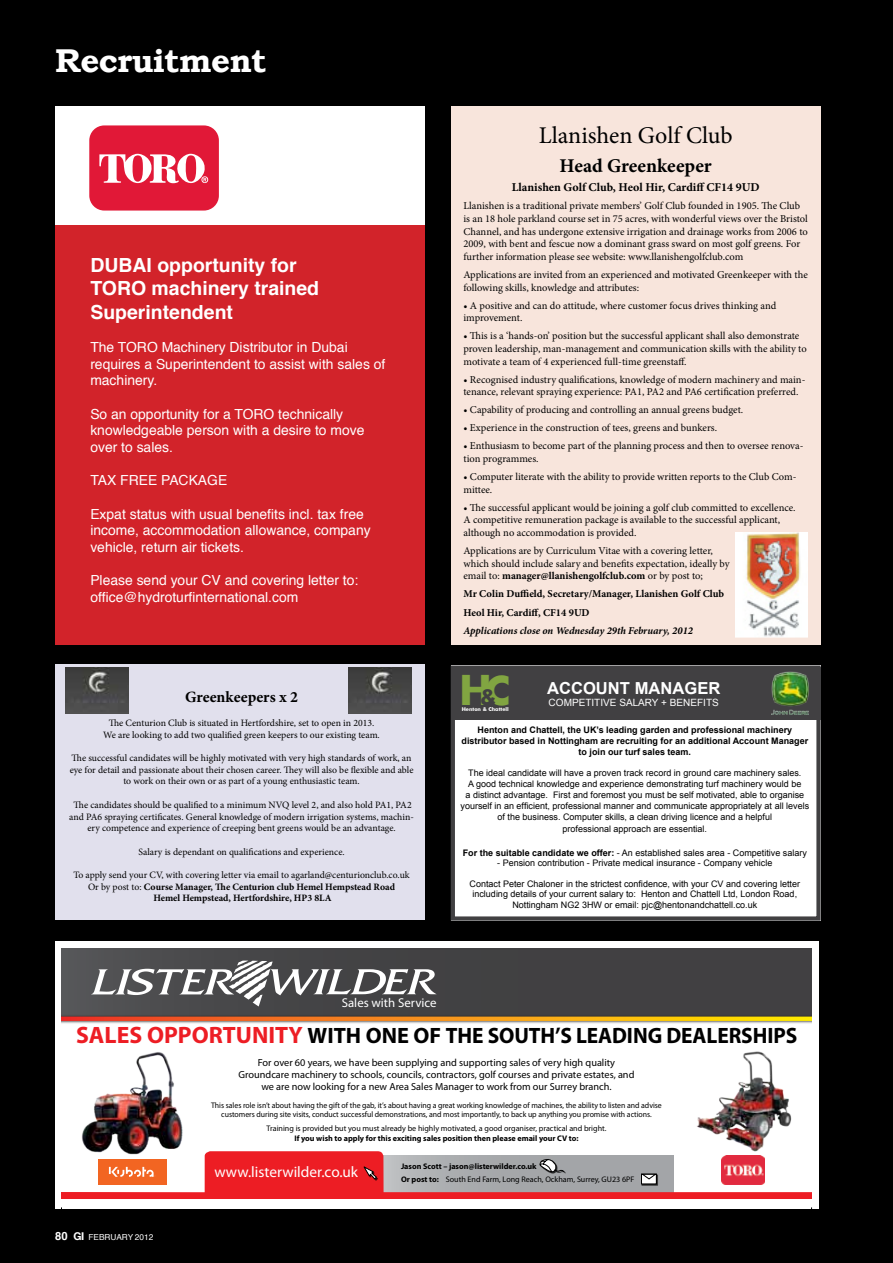
<style>
.page{position:relative;width:893px;height:1263px;background:#000}
.page>*{position:absolute;margin:0;border:0;box-sizing:border-box;transform-origin:0 0}
.t1{font:700 44.85px "Aharoni";color:#81a541}
.t2{font:700 33px "Bookman Old Style";letter-spacing:-.02em;color:#fff}
.t3{font:700 26.1px "Aharoni";color:#414042}
.t4{font:24px "Minion Pro";color:#000}
.t5{font:700 22.35px "Myriad Pro";letter-spacing:-.005em;color:#000}
.t6{font:700 19.5px/23.4px "Helvetica";color:#fff}
.t7{font:700 19.5px "Minion Pro";color:#000}
.t8{font:700 16.65px "Arial";color:#fff}
.t9{font:700 15.75px "Minion Pro";color:#000}
.t10{font:15.3px "Myriad Pro";color:#fff}
.t11{font:13.95px/16.6px "Helvetica";color:#fff}
.t12{font:12.75px "Myriad Pro";color:#fff}
.t13{font:700 12px "Minion Pro";color:#000}
.t14{font:10.5px/12.6px "Minion Pro";color:#000}
.t15{font:700 10.5px/18.1px "Minion Pro";color:#000}
.t16{font:10.35px/12.3px "Myriad Pro";color:#000;text-align:center}
.t17{font:10.05px "Arial";color:#fff}
.t18{font:9.75px/11.7px "Minion Pro";color:#000;text-align:center}
.t19{font:9px/10.8px "Arial";color:#000;text-align:center}
.t20{font:700 9px/10.8px "Arial";color:#000;text-align:center}
.t21{font:8.25px "Helvetica";color:#fff}
.t22{font:8.1px/9.8px "Myriad Pro";letter-spacing:-.005em;color:#000;text-align:center}
.t23{font:700 8.1px "Myriad Pro";color:#000}
.t24{font:700 5.25px "Futura BT";color:#fff}
.s1{font-weight:700}
.s2{font-style:italic}
.s3{font-size:43.35px;color:#81a541}
.s4{font-size:23.85px;color:#ed1d24}
.s5{font-weight:700;font-size:11.25px}
.s6{font-family:"Helvetica Neue";font-weight:700;font-size:10.8px}
</style>
<div class="page">
<div style="left:451px;top:665px;width:370px;height:256px;background:#fff"></div>
<div style="left:453px;top:667px;width:368px;height:52px;background:#414042"></div>
<div style="left:451px;top:665px;width:370px;height:256px;border:4px solid #414042"></div>
<img style="left:764px;top:665px;width:53px;height:50px">
<div style="left:55px;top:106px;width:370px;height:539px;background:#fff"></div>
<div style="left:55px;top:225px;width:370px;height:420px;background:#d2232a"></div>
<div style="left:89px;top:125px;width:130px;height:86px;background:#e11837;border-radius:15px"></div>
<svg style="left:99px;top:154px;width:109px;height:30px"></svg>
<div style="left:55px;top:664px;width:370px;height:255px;background:#e1e0ed"></div>
<img style="left:349px;top:668px;width:62px;height:45px">
<img style="left:66px;top:668px;width:62px;height:45px">
<div style="left:451px;top:106px;width:370px;height:539px;background:#f8e5dc"></div>
<img style="left:735px;top:533px;width:73px;height:105px">
<div style="left:56px;top:941px;width:763px;height:267px;background:#fff"></div>
<div style="left:61px;top:948px;width:751px;height:70px;background:linear-gradient(to right,#4d4d4f,#3c3b3d)"></div>
<div style="left:61px;top:1015px;width:751px;height:10px;background:#000;opacity:.75"></div>
<svg style="left:61px;top:1016px;width:751px;height:5px;background:#df861a"></svg>
<svg style="left:91px;top:960px;width:346px;height:46px"></svg>
<img style="left:81px;top:1052px;width:102px;height:99px">
<img style="left:697px;top:1051px;width:95px;height:100px">
<svg style="left:61px;top:1151px;width:751px;height:48px"></svg>
<p class="t2" style="left:55px;top:41px;width:213px">Recruitment</p>
<p class="t6" style="left:90px;top:254px;width:230px">DUBAI opportunity for<br>TORO machinery trained<br>Superintendent</p>
<p class="t11" style="left:90px;top:339px;width:297px">The TORO Machinery Distributor in Dubai requires a Superintendent to assist with sales of machinery.</p>
<p class="t11" style="left:90px;top:406px;width:276px">So an opportunity for a TORO technically knowledgeable person with a desire to move over to sales.</p>
<p class="t11" style="left:90px;top:472px;width:138px">TAX FREE PACKAGE</p>
<p class="t11" style="left:90px;top:506px;width:282px">Expat status with usual benefits incl. tax free income, accommodation allowance, company vehicle, return air tickets.</p>
<p class="t11" style="left:90px;top:573px;width:270px">Please send your CV and covering letter to: office@hydroturfinternational.com</p>
<p class="t9" style="left:185px;top:686px;width:114px">Greenkeepers x 2</p>
<p class="t18" style="left:103px;top:717px;width:278px">The Centurion Club is situated in Hertfordshire, set to open in 2013.<br>We are looking to add two qualified green keepers to our existing team.</p>
<p class="t18" style="left:70px;top:752px;width:345px">The successful candidates will be highly motivated with very high standards of work, an eye for detail and passionate about their chosen career. They will also be flexible and able to work on their own or as part of a young enthusiastic team.</p>
<p class="t18" style="left:69px;top:799px;width:346px">The candidates should be qualified to a minimum NVQ level 2, and also hold PA1, PA2 and PA6 spraying certificates. General knowledge of modern irrigation systems, machin&shy;ery competence and experience of creeping bent greens would be an advantage.</p>
<p class="t18" style="left:138px;top:846px;width:208px">Salary is dependant on qualifications and experience.</p>
<p class="t18" style="left:73px;top:869px;width:338px">To apply send your CV, with covering letter via email to agarland@centurionclub.co.uk<br>Or by post to: <span class="s1">Course Manager, The Centurion club Hemel Hempstead Road<br>Hemel Hempstead, Hertfordshire, HP3 8LA</span></p>
<p class="t4" style="left:539px;top:119px;width:196px">Llanishen Golf Club</p>
<p class="t7" style="left:560px;top:152px;width:154px">Head Greenkeeper</p>
<p class="t13" style="left:512px;top:179px;width:249px">Llanishen Golf Club, Heol Hir, Cardiff CF14 9UD</p>
<p class="t14" style="left:463px;top:200px;width:346px">Llanishen is a traditional private members’ Golf Club founded in 1905. The Club is an 18 hole parkland course set in 75 acres, with wonderful views over the Bristol Channel, and has undergone extensive irrigation and drainage works from 2006 to 2009, with bent and fescue now a dominant grass sward on most golf greens. For further information please see website: www.llanishengolfclub.com</p>
<p class="t14" style="left:463px;top:268px;width:346px">Applications are invited from an experienced and motivated Greenkeeper with the following skills, knowledge and attributes:</p>
<p class="t14" style="left:463px;top:299px;width:314px">• A positive and can do attitude, where customer focus drives thinking and improvement.</p>
<p class="t14" style="left:463px;top:330px;width:345px">• This is a ‘hands-on’ position but the successful applicant shall also demonstrate proven leadership, man-management and communication skills with the ability to motivate a team of 4 experienced full-time greenstaff.</p>
<p class="t14" style="left:463px;top:373px;width:343px">• Recognised industry qualifications, knowledge of modern machinery and main&shy;tenance, relevant spraying experience: PA1, PA2 and PA6 certification preferred.</p>
<p class="t14" style="left:463px;top:404px;width:281px">• Capability of producing and controlling an annual greens budget.</p>
<p class="t14" style="left:463px;top:422px;width:255px">• Experience in the construction of tees, greens and bunkers.</p>
<p class="t14" style="left:463px;top:440px;width:341px">• Enthusiasm to become part of the planning process and then to oversee renova&shy;tion programmes.</p>
<p class="t14" style="left:463px;top:471px;width:334px">• Computer literate with the ability to provide written reports to the Club Com&shy;mittee.</p>
<p class="t14" style="left:463px;top:501px;width:334px">• The successful applicant would be joining a golf club committed to excellence.<br>A competitive remuneration package is available to the successful applicant, although no accommodation is provided.</p>
<p class="t14" style="left:463px;top:544px;width:268px">Applications are by Curriculum Vitae with a covering letter, which should include salary and benefits expectation, ideally by email to: <span class="s1">manager@llanishengolfclub.com</span> or by post to;</p>
<p class="t15" style="left:463px;top:585px;width:262px">Mr Colin Duffield, Secretary/Manager, Llanishen Golf Club<br>Heol Hir, Cardiff, CF14 9UD<br><span class="s2">Applications close on Wednesday 29th February, 2012</span></p>
<p class="t3" style="left:480px;top:686px;width:32px">&amp;<span class="s3">C</span></p>
<p class="t8" style="left:547px;top:677px;width:175px">ACCOUNT MANAGER</p>
<p class="t1" style="left:459px;top:672px;width:35px">H</p>
<p class="t24" style="left:462px;top:706px;width:49px">Henton &amp; Chattell</p>
<p class="t17" style="left:549px;top:696px;width:172px">COMPETITIVE SALARY + BENEFITS</p>
<p class="t20" style="left:462px;top:725px;width:348px">Henton and Chattell, the UK’s leading garden and professional machinery distributor based in Nottingham are recruiting for an additional Account Manager to join our turf sales team.</p>
<p class="t19" style="left:461px;top:768px;width:350px">The ideal candidate will have a proven track record in ground care machinery sales.<br>A good technical knowledge and experience demonstrating turf machinery would be<br>a distinct advantage. First and foremost you must be self motivated, able to organise yourself in an efficient, professional manner and communicate appropriately at all levels of the business. Computer skills, a clean driving licence and a helpful</p>
<p class="t19" style="left:563px;top:824px;width:146px">professional approach are essential.</p>
<p class="t19" style="left:463px;top:847px;width:346px"><span class="s1">For the suitable candidate we offer:</span> - An established sales area - Competitive salary</p>
<p class="t19" style="left:497px;top:858px;width:277px">- Pension contribution - Private medical insurance - Company vehicle</p>
<p class="t19" style="left:469px;top:878px;width:332px">Contact Peter Chaloner in the strictest confidence, with your CV and covering letter including details of your current salary to: Henton and Chattell Ltd, London Road,<br>Nottingham NG2 3HW or email: pjc@hentonandchattell.co.uk</p>
<p class="t12" style="left:342px;top:995px;width:96px">Sales with Service</p>
<p class="t5" style="left:76px;top:1021px;width:723px"><span class="s4">SALES OPPORTUNITY</span> WITH ONE OF THE SOUTH’S LEADING DEALERSHIPS</p>
<p class="t16" style="left:239px;top:1056px;width:397px">For over 60 years, we have been supplying and supporting sales of very high quality<br>Groundcare machinery to schools, councils, contractors, golf courses and private estates, and we are now looking for a new Area Sales Manager to work from our Surrey branch.</p>
<p class="t22" style="left:211px;top:1100px;width:452px">This sales role isn’t about having the gift of the gab, it’s about having a great working knowledge of machines, the ability to listen and advise customers during site visits, conduct successful demonstrations, and most importantly, to back up anything you promise with actions.</p>
<p class="t22" style="left:267px;top:1123px;width:341px">Training is provided but you must already be highly motivated, a good organiser, practical and bright.<br><span class="s1">If you wish to apply for this exciting sales position then please email your CV to:</span></p>
<p class="t21" style="left:55px;top:1231px;width:100px"><span class="s5">80</span> <span class="s6">GI</span> FEBRUARY 2012</p>
<p class="t10" style="left:214px;top:1163px;width:145px">www.listerwilder.co.uk</p>
<p class="t23" style="left:401px;top:1161px;width:137px">Jason Scott – jason@listerwilder.co.uk</p>
<p class="t22" style="left:401px;top:1174px;width:235px"><span class="s1">Or post to:</span> South End Farm, Long Reach, Ockham, Surrey, GU23 6PF</p>
</div>
